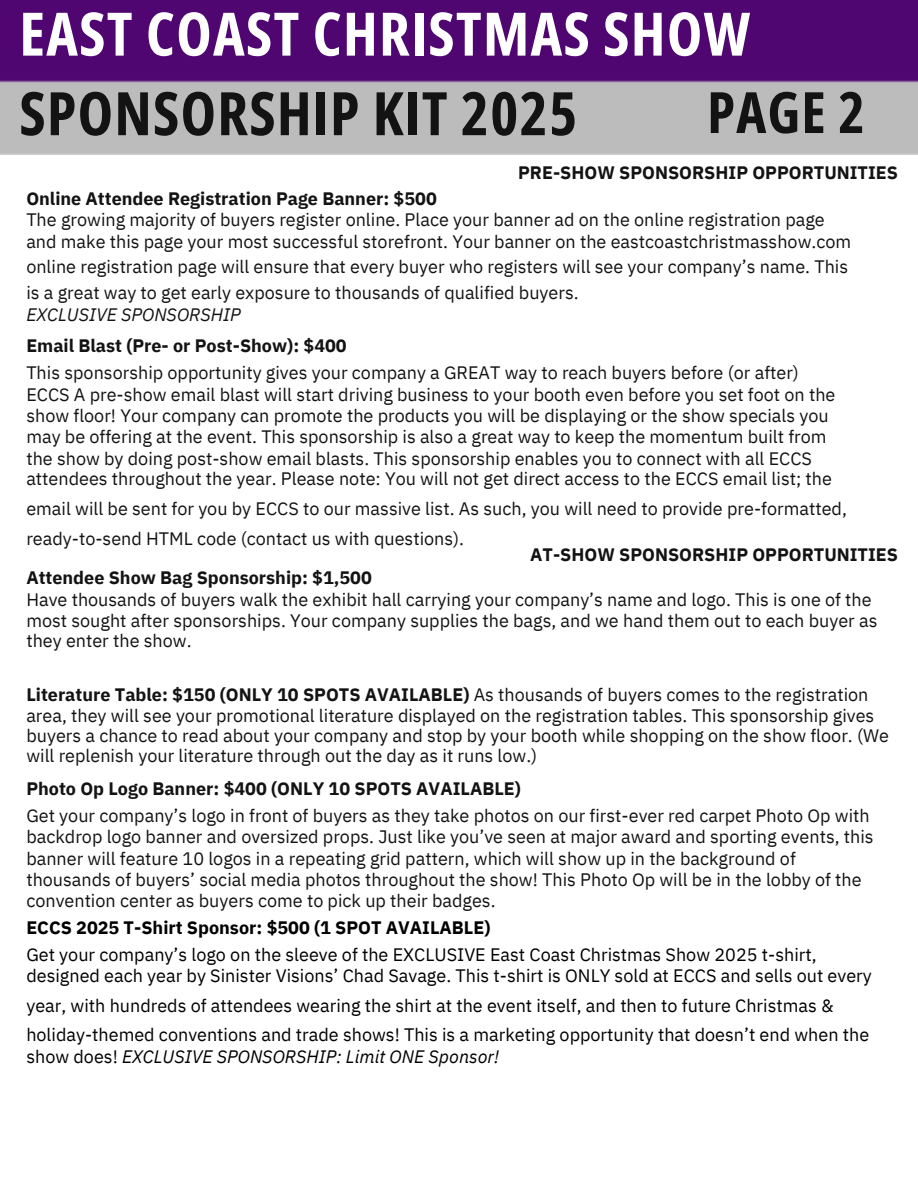
<style>
.page{position:relative;width:918px;height:1188px;background:#fff}
.page>*{position:absolute;margin:0;border:0;box-sizing:border-box;transform-origin:0 0}
.t1{font:700 60px "Open Sans Condensed";letter-spacing:.025em;color:#fff}
.t2{font:700 60px "Open Sans Condensed";letter-spacing:.02em;color:#131313}
.t3{font:700 57px "Open Sans Condensed";color:#131313}
.t4{font:18px/20.2px "IBM Plex Sans";color:#131313}
.t5{font:18px/29.2px "IBM Plex Sans";color:#000}
.t6{font:700 18px "IBM Plex Sans";color:#131313}
.t7{font:italic 18px "IBM Plex Sans";color:#000}
.t8{font:700 18px "IBM Plex Sans";color:#000}
.t9{font:italic 18px "IBM Plex Sans";color:#131313}
.s1{font-weight:700}
.s2{font-style:normal}
</style>
<div class="page">
<div style="left:0;top:0;width:918px;height:80px;background:#4f0671"></div>
<div style="left:0;top:80px;width:918px;height:75px;background:#bcbcbc"></div>
<p class="t1" style="left:19px;top:-8px;width:732px">EAST COAST CHRISTMAS SHOW</p>
<h1 class="t2" style="left:19px;top:71px;width:559px">SPONSORSHIP KIT 2025</h1>
<h1 class="t3" style="left:707px;top:72px;width:159px">PAGE 2</h1>
<p class="t6" style="left:518px;top:160px;width:381px">PRE-SHOW SPONSORSHIP OPPORTUNITIES</p>
<p class="t6" style="left:26px;top:186px;width:412px">Online Attendee Registration Page Banner: $500</p>
<p class="t4" style="left:26px;top:209px;width:800px">The growing majority of buyers register online. Place your banner ad on the online registration page</p>
<h2 class="t4" style="left:26px;top:228px;width:826px;line-height:25.8px">and make this page your most successful storefront. Your banner on the eastcoastchristmasshow.com online registration page will ensure that every buyer who registers will see your company’s name. This is a great way to get early exposure to thousands of qualified buyers.</h2>
<p class="t9" style="left:26px;top:302px;width:216px">EXCLUSIVE SPONSORSHIP</p>
<p class="t6" style="left:26px;top:334px;width:322px">Email Blast (Pre- or Post-Show): $400</p>
<p class="t4" style="left:26px;top:362px;width:774px">This sponsorship opportunity gives your company a GREAT way to reach buyers before (or after)</p>
<p class="t4" style="left:26px;top:384px;width:811px">ECCS A pre-show email blast will start driving business to your booth even before you set foot on the</p>
<p class="t4" style="left:26px;top:405px;width:804px">show floor! Your company can promote the products you will be displaying or the show specials you</p>
<p class="t4" style="left:26px;top:426px;width:802px">may be offering at the event. This sponsorship is also a great way to keep the momentum built from</p>
<p class="t4" style="left:26px;top:448px;width:787px">the show by doing post-show email blasts. This sponsorship enables you to connect with all ECCS</p>
<p class="t4" style="left:26px;top:468px;width:807px">attendees throughout the year. Please note: You will not get direct access to the ECCS email list; the</p>
<p class="t4" style="left:26px;top:494px;width:822px;line-height:29.2px">email will be sent for you by ECCS to our massive list. As such, you will need to provide pre-formatted, ready-to-send HTML code (contact us with questions).</p>
<p class="t6" style="left:530px;top:542px;width:369px">AT-SHOW SPONSORSHIP OPPORTUNITIES</p>
<p class="t6" style="left:26px;top:566px;width:347px">Attendee Show Bag Sponsorship: $1,500</p>
<p class="t4" style="left:26px;top:589px;width:847px">Have thousands of buyers walk the exhibit hall carrying your company’s name and logo. This is one of the</p>
<p class="t4" style="left:26px;top:610px;width:853px">most sought after sponsorships. Your company supplies the bags, and we hand them out to each buyer as</p>
<p class="t4" style="left:26px;top:631px;width:167px">they enter the show.</p>
<h1 class="t4" style="left:26px;top:685px;width:864px"><span class="s1">Literature Table: $150 (ONLY 10 SPOTS AVAILABLE)</span> As thousands of buyers comes to the registration area, they will see your promotional literature displayed on the registration tables. This sponsorship gives buyers a chance to read about your company and stop by your booth while shopping on the show floor. (We will replenish your literature through out the day as it runs low.)</h1>
<p class="t6" style="left:26px;top:776px;width:496px">Photo Op Logo Banner: $400 (ONLY 10 SPOTS AVAILABLE)</p>
<h2 class="t4" style="left:26px;top:805px;width:845px">Get your company’s logo in front of buyers as they take photos on our first-ever red carpet Photo Op with</h2>
<p class="t4" style="left:26px;top:826px;width:849px">backdrop logo banner and oversized props. Just like you’ve seen at major award and sporting events, this</p>
<p class="t4" style="left:26px;top:848px;width:771px">banner will feature 10 logos in a repeating grid pattern, which will show up in the background of</p>
<p class="t4" style="left:26px;top:869px;width:837px">thousands of buyers’ social media photos throughout the show! This Photo Op will be in the lobby of the</p>
<p class="t4" style="left:26px;top:890px;width:471px">convention center as buyers come to pick up their badges.</p>
<p class="t8" style="left:26px;top:916px;width:466px">ECCS 2025 T-Shirt Sponsor: $500 (1 SPOT AVAILABLE)</p>
<p class="t5" style="left:26px;top:940px;width:792px">Get your company’s logo on the sleeve of the EXCLUSIVE East Coast Christmas Show 2025 t-shirt,</p>
<p class="t5" style="left:26px;top:960px;width:847px">designed each year by Sinister Visions’ Chad Savage. This t-shirt is ONLY sold at ECCS and sells out every</p>
<p class="t5" style="left:26px;top:991px;width:844px">year, with hundreds of attendees wearing the shirt at the event itself, and then to future Christmas &amp; holiday-themed conventions and trade shows! This is a marketing opportunity that doesn’t end when the</p>
<p class="t7" style="left:26px;top:1044px;width:474px"><span class="s2">show does!</span> EXCLUSIVE SPONSORSHIP: Limit ONE Sponsor!</p>
</div>
